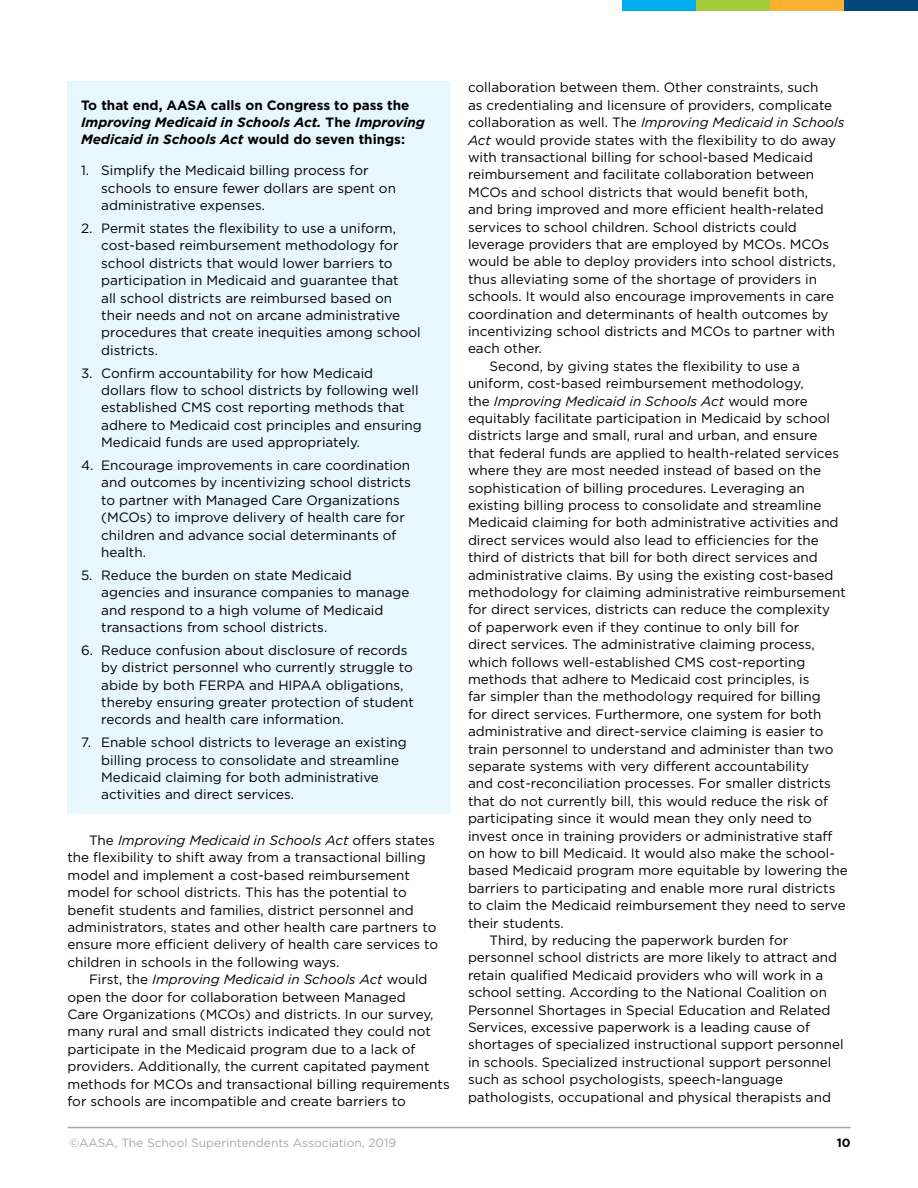
<style>
.page{position:relative;width:918px;height:1188px;background:#fff}
.page>*{position:absolute;margin:0;border:0;box-sizing:border-box;transform-origin:0 0}
.t1{font:13.5px/17.4px "Gotham";color:#000}
.t2{font:700 13.5px/17.4px "Gotham";color:#000}
.t3{font:italic 13.5px "Gotham";color:#000}
.t4{font:12px "Gotham";color:#a7a9ac}
.t5{font:700 12px "Gotham";color:#000}
.s1{font-style:italic}
.s2{font-style:normal}
</style>
<div class="page">
<div style="left:68px;top:81px;width:382px;height:733px;background:#e8f6fd"></div>
<div style="left:844px;top:0;width:74px;height:10px;background:#00477a"></div>
<div style="left:770px;top:0;width:74px;height:10px;background:#fcb133"></div>
<div style="left:696px;top:0;width:74px;height:10px;background:#a2cc3a"></div>
<div style="left:622px;top:0;width:74px;height:10px;background:#00aeef"></div>
<hr style="left:68px;top:1127px;width:782px;height:1px;background:#a7a9ac">
<p class="t2" style="left:81px;top:96px;width:345px">To that end, AASA calls on Congress to pass the<br><span class="s1">Improving Medicaid in Schools Act.</span> The <span class="s1">Improving<br>Medicaid in Schools Act</span> would do seven things:</p>
<p class="t1" style="left:101px;top:162px;width:296px;text-indent:-20px">1. Simplify the Medicaid billing process for schools to ensure fewer dollars are spent on administrative expenses.</p>
<p class="t1" style="left:101px;top:219px;width:321px;text-indent:-20px">2. Permit states the flexibility to use a uniform, cost-based reimbursement methodology for school districts that would lower barriers to participation in Medicaid and guarantee that<br>all school districts are reimbursed based on their needs and not on arcane administrative procedures that create inequities among school districts.</p>
<p class="t1" style="left:101px;top:364px;width:322px;text-indent:-20px">3. Confirm accountability for how Medicaid<br>dollars flow to school districts by following well established CMS cost reporting methods that adhere to Medicaid cost principles and ensuring Medicaid funds are used appropriately.</p>
<p class="t1" style="left:101px;top:456px;width:311px;text-indent:-20px">4. Encourage improvements in care coordination and outcomes by incentivizing school districts to partner with Managed Care Organizations (MCOs) to improve delivery of health care for children and advance social determinants of health.</p>
<p class="t1" style="left:101px;top:566px;width:310px;text-indent:-20px">5. Reduce the burden on state Medicaid agencies and insurance companies to manage and respond to a high volume of Medicaid transactions from school districts.</p>
<p class="t1" style="left:101px;top:641px;width:314px;text-indent:-20px">6. Reduce confusion about disclosure of records by district personnel who currently struggle to abide by both FERPA and HIPAA obligations, thereby ensuring greater protection of student records and health care information.</p>
<p class="t1" style="left:101px;top:734px;width:307px;text-indent:-20px">7. Enable school districts to leverage an existing billing process to consolidate and streamline Medicaid claiming for both administrative activities and direct services.</p>
<p class="t1" style="left:68px;top:831px;width:372px;text-indent:22px">The <span class="s1">Improving Medicaid in Schools Act</span> offers states the flexibility to shift away from a transactional billing model and implement a cost-based reimbursement model for school districts. This has the potential to benefit students and families, district personnel and administrators, states and other health care partners to ensure more efficient delivery of health care services to children in schools in the following ways.</p>
<p class="t1" style="left:68px;top:971px;width:384px;text-indent:22px">First, the <span class="s1">Improving Medicaid in Schools Act</span> would open the door for collaboration between Managed<br>Care Organizations (MCOs) and districts. In our survey, many rural and small districts indicated they could not participate in the Medicaid program due to a lack of providers. Additionally, the current capitated payment methods for MCOs and transactional billing requirements for schools are incompatible and create barriers to</p>
<p class="t1" style="left:468px;top:79px;width:352px">collaboration between them. Other constraints, such</p>
<p class="t1" style="left:468px;top:96px;width:366px">as credentialing and licensure of providers, complicate</p>
<p class="t3" style="left:468px;top:115px;width:378px"><span class="s2">collaboration as well. The</span> Improving Medicaid in Schools</p>
<p class="t1" style="left:468px;top:131px;width:370px"><span class="s1">Act</span> would provide states with the flexibility to do away</p>
<p class="t1" style="left:468px;top:148px;width:346px">with transactional billing for school-based Medicaid</p>
<p class="t1" style="left:468px;top:166px;width:348px">reimbursement and facilitate collaboration between</p>
<p class="t1" style="left:468px;top:183px;width:342px">MCOs and school districts that would benefit both,</p>
<p class="t1" style="left:468px;top:200px;width:357px">and bring improved and more efficient health-related</p>
<p class="t1" style="left:468px;top:218px;width:330px">services to school children. School districts could</p>
<p class="t1" style="left:468px;top:235px;width:363px">leverage providers that are employed by MCOs. MCOs</p>
<p class="t1" style="left:468px;top:253px;width:369px">would be able to deploy providers into school districts,</p>
<p class="t1" style="left:468px;top:270px;width:351px">thus alleviating some of the shortage of providers in</p>
<p class="t1" style="left:468px;top:287px;width:368px">schools. It would also encourage improvements in care</p>
<p class="t1" style="left:468px;top:305px;width:362px">coordination and determinants of health outcomes by</p>
<p class="t1" style="left:468px;top:322px;width:369px">incentivizing school districts and MCOs to partner with</p>
<p class="t1" style="left:468px;top:340px;width:75px">each other.</p>
<p class="t1" style="left:490px;top:357px;width:312px">Second, by giving states the flexibility to use a</p>
<p class="t1" style="left:468px;top:374px;width:337px">uniform, cost-based reimbursement methodology,</p>
<p class="t3" style="left:468px;top:393px;width:341px"><span class="s2">the</span> Improving Medicaid in Schools Act <span class="s2">would more</span></p>
<p class="t1" style="left:468px;top:409px;width:364px">equitably facilitate participation in Medicaid by school</p>
<p class="t1" style="left:468px;top:427px;width:351px">districts large and small, rural and urban, and ensure</p>
<p class="t1" style="left:468px;top:444px;width:373px">that federal funds are applied to health-related services</p>
<p class="t1" style="left:468px;top:461px;width:355px">where they are most needed instead of based on the</p>
<p class="t1" style="left:468px;top:479px;width:338px">sophistication of billing procedures. Leveraging an</p>
<p class="t1" style="left:468px;top:496px;width:355px">existing billing process to consolidate and streamline</p>
<p class="t1" style="left:468px;top:514px;width:372px">Medicaid claiming for both administrative activities and</p>
<p class="t1" style="left:468px;top:531px;width:352px">direct services would also lead to efficiencies for the</p>
<p class="t1" style="left:468px;top:548px;width:351px">third of districts that bill for both direct services and</p>
<p class="t1" style="left:468px;top:566px;width:367px">administrative claims. By using the existing cost-based</p>
<p class="t1" style="left:468px;top:583px;width:379px">methodology for claiming administrative reimbursement</p>
<p class="t1" style="left:468px;top:601px;width:364px">for direct services, districts can reduce the complexity</p>
<p class="t1" style="left:468px;top:618px;width:333px">of paperwork even if they continue to only bill for</p>
<p class="t1" style="left:468px;top:636px;width:348px">direct services. The administrative claiming process,</p>
<p class="t1" style="left:468px;top:653px;width:339px">which follows well-established CMS cost-reporting</p>
<p class="t1" style="left:468px;top:670px;width:343px">methods that adhere to Medicaid cost principles, is</p>
<p class="t1" style="left:468px;top:688px;width:354px">far simpler than the methodology required for billing</p>
<p class="t1" style="left:468px;top:705px;width:355px">for direct services. Furthermore, one system for both</p>
<p class="t1" style="left:468px;top:723px;width:357px">administrative and direct-service claiming is easier to</p>
<p class="t1" style="left:468px;top:740px;width:367px">train personnel to understand and administer than two</p>
<p class="t1" style="left:468px;top:757px;width:343px">separate systems with very different accountability</p>
<p class="t1" style="left:468px;top:775px;width:364px">and cost-reconciliation processes. For smaller districts</p>
<p class="t1" style="left:468px;top:792px;width:362px">that do not currently bill, this would reduce the risk of</p>
<p class="t1" style="left:468px;top:810px;width:346px">participating since it would mean they only need to</p>
<p class="t1" style="left:468px;top:827px;width:366px">invest once in training providers or administrative staff</p>
<p class="t1" style="left:468px;top:844px;width:369px">on how to bill Medicaid. It would also make the school-</p>
<p class="t1" style="left:468px;top:862px;width:381px">based Medicaid program more equitable by lowering the</p>
<p class="t1" style="left:468px;top:879px;width:369px">barriers to participating and enable more rural districts</p>
<p class="t1" style="left:468px;top:897px;width:379px">to claim the Medicaid reimbursement they need to serve</p>
<p class="t1" style="left:468px;top:914px;width:97px">their students.</p>
<p class="t1" style="left:490px;top:931px;width:300px">Third, by reducing the paperwork burden for</p>
<p class="t1" style="left:468px;top:949px;width:371px">personnel school districts are more likely to attract and</p>
<p class="t1" style="left:468px;top:966px;width:357px">retain qualified Medicaid providers who will work in a</p>
<p class="t1" style="left:468px;top:984px;width:360px">school setting. According to the National Coalition on</p>
<p class="t1" style="left:468px;top:1001px;width:364px">Personnel Shortages in Special Education and Related</p>
<p class="t1" style="left:468px;top:1018px;width:344px">Services, excessive paperwork is a leading cause of</p>
<p class="t1" style="left:468px;top:1036px;width:377px">shortages of specialized instructional support personnel</p>
<p class="t1" style="left:468px;top:1053px;width:365px">in schools. Specialized instructional support personnel</p>
<p class="t1" style="left:468px;top:1071px;width:317px">such as school psychologists, speech-language</p>
<p class="t1" style="left:468px;top:1088px;width:365px">pathologists, occupational and physical therapists and</p>
<p class="t4" style="left:69px;top:1136px;width:329px">©AASA, The School Superintendents Association, 2019</p>
<p class="t5" style="left:837px;top:1136px;width:15px">10</p>
</div>
